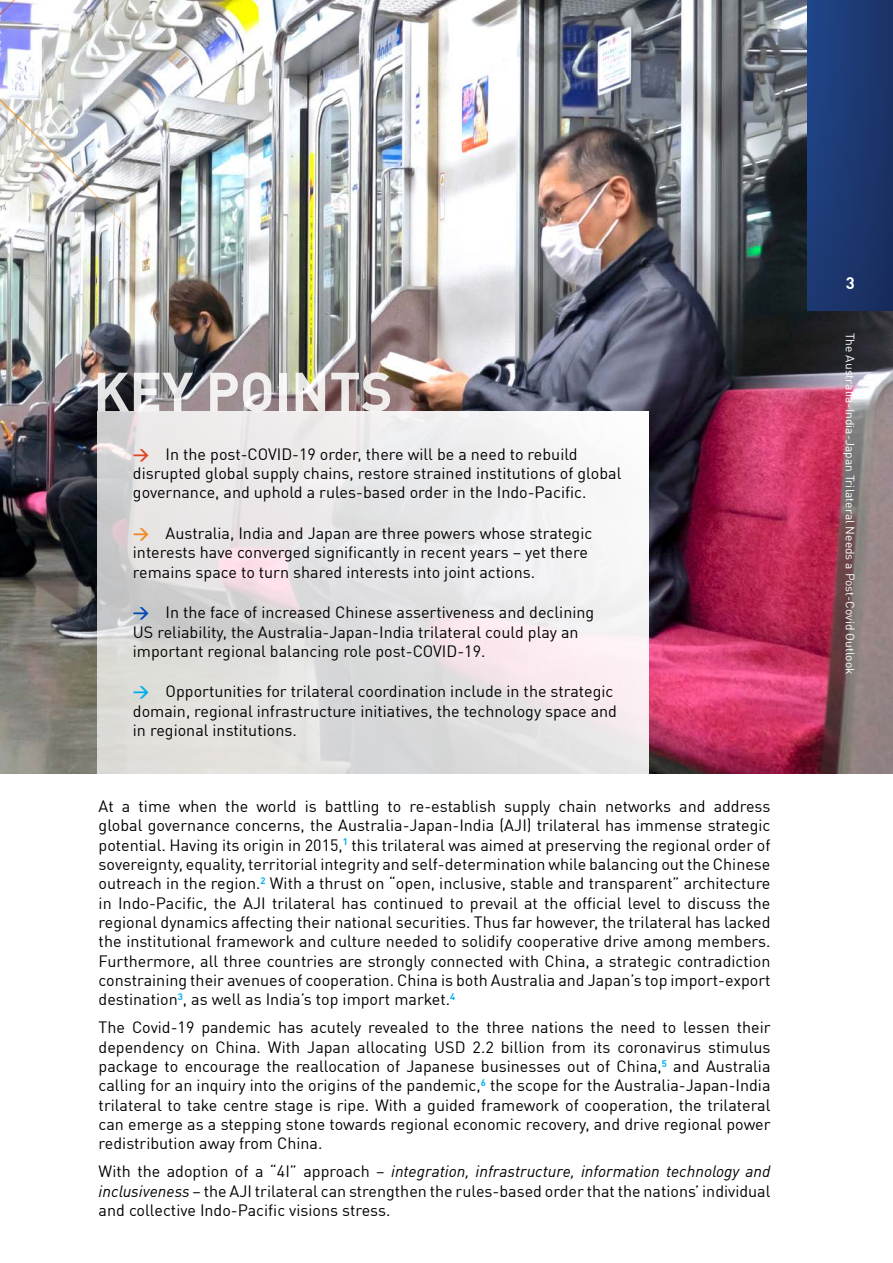
<style>
.page{position:relative;width:893px;height:1263px;background:#fff}
.page>*{position:absolute;margin:0;border:0;box-sizing:border-box;transform-origin:0 0}
.t1{font:700 54.15px "DIN Offc";color:#fff}
.t2{font:700 16.5px "DIN Offc";color:#fff}
.t3{font:16.2px/19.4px "DIN Offc";color:#000}
.t4{font:12px "DIN Offc";color:#fff}
.s1{font-weight:700;color:#de4826}
.s2{font-weight:700;color:#ef8b22}
.s3{font-weight:700;color:#0047ba}
.s4{font-weight:700;color:#00aeef}
.s5{font-style:italic}
</style>
<div class="page">
<img style="left:0;top:0;width:893px;height:774px">
<img style="left:0;top:0;width:164px;height:264px">
<svg style="left:97px;top:411px;width:552px;height:363px"></svg>
<div style="left:808px;top:0;width:85px;height:310px;background:linear-gradient(to right,#1f4181,#1a3062)"></div>
<h1 class="t1" style="left:93px;top:356px;width:301px">KEY POINTS</h1>
<p class="t3" style="left:133px;top:444px;width:490px"><span class="s1">→</span> In the post-COVID-19 order, there will be a need to rebuild disrupted global supply chains, restore strained institutions of global governance, and uphold a rules-based order in the Indo-Pacific.</p>
<p class="t3" style="left:133px;top:523px;width:461px"><span class="s2">→</span> Australia, India and Japan are three powers whose strategic interests have converged significantly in recent years – yet there remains space to turn shared interests into joint actions.</p>
<p class="t3" style="left:133px;top:602px;width:463px"><span class="s3">→</span> In the face of increased Chinese assertiveness and declining<br>US reliability, the Australia-Japan-India trilateral could play an important regional balancing role post-COVID-19.</p>
<p class="t3" style="left:133px;top:682px;width:486px"><span class="s4">→</span> Opportunities for trilateral coordination include in the strategic domain, regional infrastructure initiatives, the technology space and in regional institutions.</p>
<p class="t3" style="left:99px;top:796px;width:673px;text-align:justify">At a time when the world is battling to re-establish supply chain networks and address global governance concerns, the Australia-Japan-India (AJI) trilateral has immense strategic potential. Having its origin in 2015,<sup>1</sup> this trilateral was aimed at preserving the regional order of sovereignty, equality, territorial integrity and self-determination while balancing out the Chinese outreach in the region.<sup>2</sup> With a thrust on “open, inclusive, stable and transparent” architecture in Indo-Pacific, the AJI trilateral has continued to prevail at the official level to discuss the regional dynamics affecting their national securities. Thus far however, the trilateral has lacked the institutional framework and culture needed to solidify cooperative drive among members.<br>Furthermore, all three countries are strongly connected with China, a strategic contradiction constraining their avenues of cooperation. China is both Australia and Japan’s top import-export destination<sup>3</sup>, as well as India’s top import market.<sup>4</sup></p>
<p class="t3" style="left:99px;top:1017px;width:673px;text-align:justify">The Covid-19 pandemic has acutely revealed to the three nations the need to lessen their dependency on China. With Japan allocating USD 2.2 billion from its coronavirus stimulus package to encourage the reallocation of Japanese businesses out of China,<sup>5</sup> and Australia calling for an inquiry into the origins of the pandemic,<sup>6</sup> the scope for the Australia-Japan-India trilateral to take centre stage is ripe. With a guided framework of cooperation, the trilateral can emerge as a stepping stone towards regional economic recovery, and drive regional power redistribution away from China.</p>
<p class="t3" style="left:99px;top:1161px;width:673px;text-align:justify">With the adoption of a “4I” approach – <span class="s5">integration, infrastructure, information technology and inclusiveness</span> – the AJI trilateral can strengthen the rules-based order that the nations’ individual and collective Indo-Pacific visions stress.</p>
<p class="t2" style="left:846px;top:272px;width:10px">3</p>
<p class="t4" style="left:858px;top:333px;width:343px;rotate:90deg">The Australia-India-Japan Trilateral Needs a Post-Covid Outlook</p>
</div>
